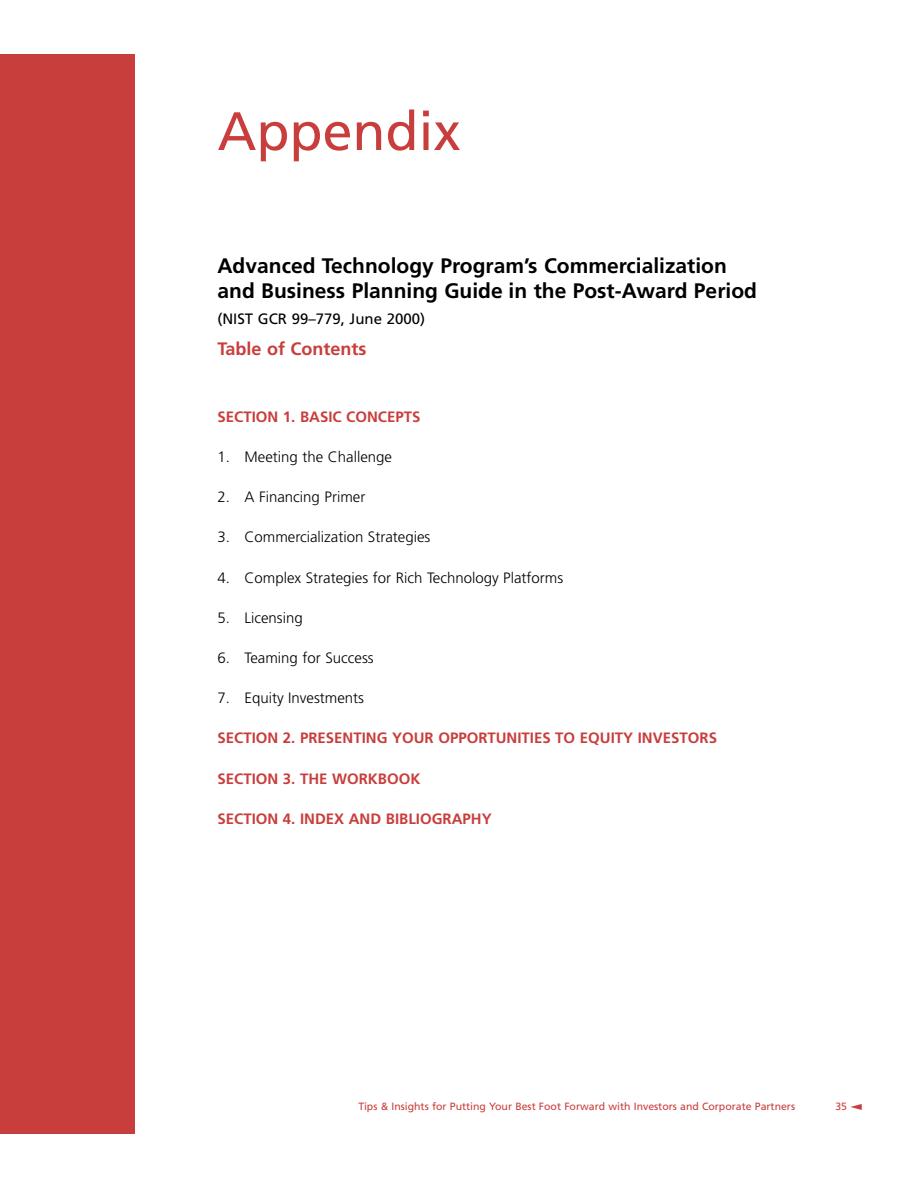
<style>
.page{position:relative;width:918px;height:1188px;background:#fff}
.page>*{position:absolute;margin:0;border:0;box-sizing:border-box;transform-origin:0 0}
.t1{font:54px "Frutiger";color:#c83e3c}
.t2{font:700 21px/25.5px "Frutiger";color:#000}
.t3{font:700 18px "Frutiger";color:#c83e3c}
.t4{font:300 15px "Frutiger";color:#000}
.t5{font:700 15px "Frutiger";color:#c83e3c}
.t6{font:15px "Frutiger";color:#000}
.t7{font:10.5px "Frutiger";color:#c83e3c}
</style>
<div class="page">
<div style="left:0;top:54px;width:135px;height:1080px;background:#c83e3c"></div>
<h1 class="t1" style="left:218px;top:109px;width:244px">Appendix</h1>
<h2 class="t2" style="left:218px;top:254px;width:541px">Advanced Technology Program’s Commercialization and Business Planning Guide in the Post-Award Period</h2>
<p class="t6" style="left:218px;top:312px;width:209px">(NIST GCR 99–779, June 2000)</p>
<p class="t3" style="left:218px;top:341px;width:151px">Table of Contents</p>
<p class="t5" style="left:218px;top:411px;width:204px">SECTION 1. BASIC CONCEPTS</p>
<p class="t4" style="left:218px;top:451px;width:176px">1. Meeting the Challenge</p>
<p class="t4" style="left:218px;top:491px;width:149px">2. A Financing Primer</p>
<p class="t4" style="left:218px;top:531px;width:214px">3. Commercialization Strategies</p>
<p class="t4" style="left:218px;top:571px;width:347px">4. Complex Strategies for Rich Technology Platforms</p>
<p class="t4" style="left:218px;top:612px;width:87px">5. Licensing</p>
<p class="t4" style="left:218px;top:652px;width:158px">6. Teaming for Success</p>
<p class="t4" style="left:218px;top:692px;width:148px">7. Equity Investments</p>
<p class="t5" style="left:218px;top:732px;width:501px">SECTION 2. PRESENTING YOUR OPPORTUNITIES TO EQUITY INVESTORS</p>
<p class="t5" style="left:218px;top:772px;width:204px">SECTION 3. THE WORKBOOK</p>
<p class="t5" style="left:218px;top:813px;width:276px">SECTION 4. INDEX AND BIBLIOGRAPHY</p>
<p class="t7" style="left:359px;top:1102px;width:438px">Tips &amp; Insights for Putting Your Best Foot Forward with Investors and Corporate Partners</p>
<p class="t7" style="left:835px;top:1102px;width:13px">35</p>
</div>
